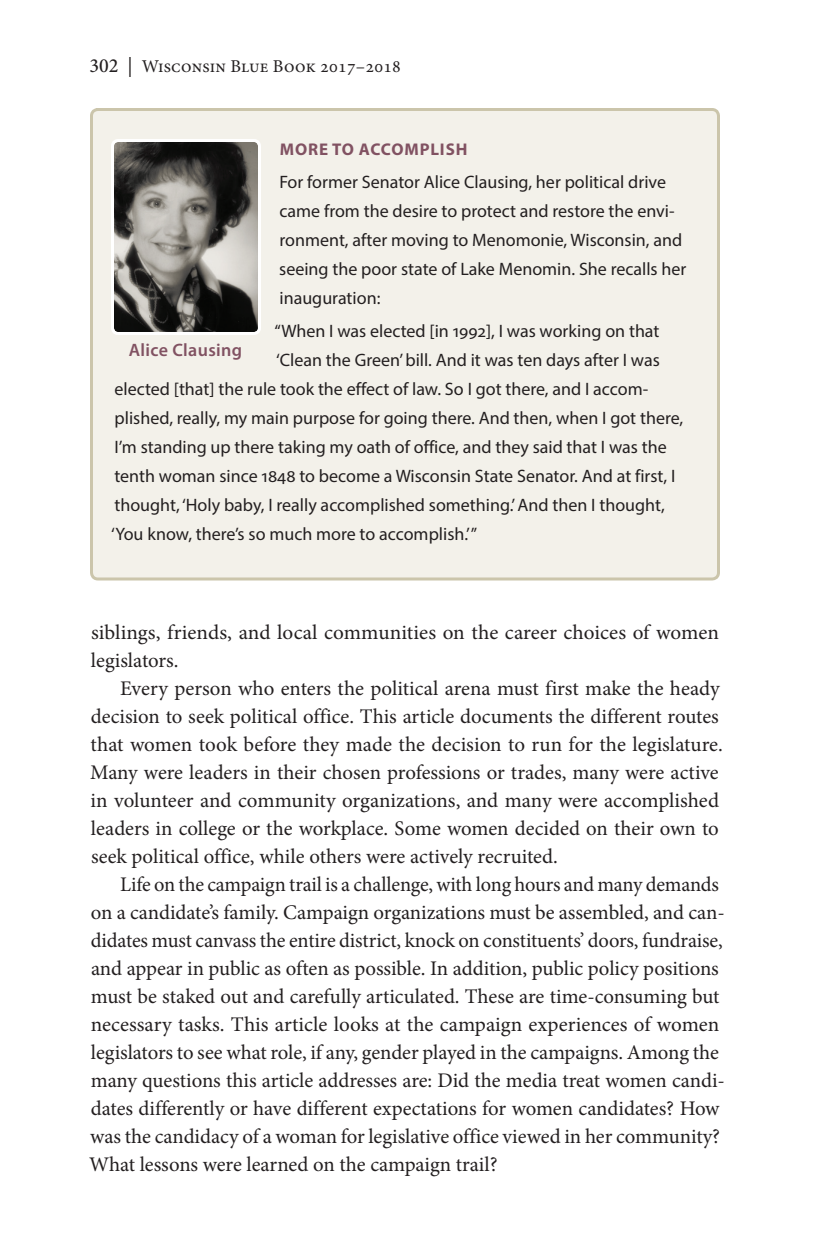
<style>
.page{position:relative;width:828px;height:1260px;background:#fff}
.page>*{position:absolute;margin:0;border:0;box-sizing:border-box;transform-origin:0 0}
.t1{font:20.8px/28px "Minion Pro";letter-spacing:-.005em;color:#231f20}
.t2{font:18px/29px "Myriad Pro";color:#231f20}
.t3{font:18px "Minion Pro";letter-spacing:.01em;color:#231f20}
.t4{font:600 18px "Myriad Pro";letter-spacing:.02em;color:#815262}
.t5{font:700 17px "Myriad Pro";letter-spacing:.05em;color:#815262}
.s1{font-weight:500;font-size:20px}
.s2{font-size:20px}
</style>
<div class="page">
<div style="left:91px;top:110px;width:628px;height:469px;background:#f3f1ea;border-radius:7px"></div>
<div style="left:90px;top:108px;width:630px;height:472px;border:3px solid #cbc5ab;border-radius:7px"></div>
<img style="left:115px;top:143px;width:142px;height:188px">
<div style="left:111px;top:139px;width:150px;height:196px;border:3px solid #fff;border-radius:6px"></div>
<p class="t3" style="left:89px;top:54px;width:313px"><span class="s1">302</span> <span class="s2">|</span> Wisconsin Blue Book 2017–2018</p>
<p class="t5" style="left:280px;top:138px;width:189px">MORE TO ACCOMPLISH</p>
<p class="t2" style="left:279px;top:167px;width:409px">For former Senator Alice Clausing, her political drive came from the desire to protect and restore the envi&shy;ronment, after moving to Menomonie, Wisconsin, and seeing the poor state of Lake Menomin. She recalls her inauguration:</p>
<p class="t2" style="left:274px;top:316px;width:387px">“When I was elected [in 1992], I was working on that</p>
<p class="t2" style="left:276px;top:345px;width:385px">‘Clean the Green’ bill. And it was ten days after I was</p>
<p class="t2" style="left:115px;top:374px;width:535px">elected [that] the rule took the effect of law. So I got there, and I accom-</p>
<p class="t2" style="left:115px;top:403px;width:570px">plished, really, my main purpose for going there. And then, when I got there,</p>
<p class="t2" style="left:115px;top:432px;width:554px">I’m standing up there taking my oath of office, and they said that I was the</p>
<p class="t2" style="left:114px;top:461px;width:562px">tenth woman since 1848 to become a Wisconsin State Senator. And at first, I</p>
<p class="t2" style="left:114px;top:490px;width:552px">thought, ‘Holy baby, I really accomplished something.’ And then I thought,</p>
<p class="t2" style="left:111px;top:519px;width:367px">‘You know, there’s so much more to accomplish.’”</p>
<p class="t4" style="left:129px;top:338px;width:115px">Alice Clausing</p>
<p class="t1" style="left:91px;top:618px;width:630px">siblings, friends, and local communities on the career choices of women legislators.</p>
<p class="t1" style="left:90px;top:674px;width:634px;text-indent:30px">Every person who enters the political arena must first make the heady decision to seek political office. This article documents the different routes that women took before they made the decision to run for the legislature.<br>Many were leaders in their chosen professions or trades, many were active in volunteer and community organizations, and many were accomplished leaders in college or the workplace. Some women decided on their own to seek political office, while others were actively recruited.</p>
<p class="t1" style="left:89px;top:870px;width:637px;text-indent:31px">Life on the campaign trail is a challenge, with long hours and many demands on a candidate’s family. Campaign organizations must be assembled, and can&shy;didates must canvass the entire district, knock on constituents’ doors, fundraise, and appear in public as often as possible. In addition, public policy positions must be staked out and carefully articulated. These are time-consuming but necessary tasks. This article looks at the campaign experiences of women legislators to see what role, if any, gender played in the campaigns. Among the many questions this article addresses are: Did the media treat women candi&shy;dates differently or have different expectations for women candidates? How was the candidacy of a woman for legislative office viewed in her community?<br>What lessons were learned on the campaign trail?</p>
</div>
